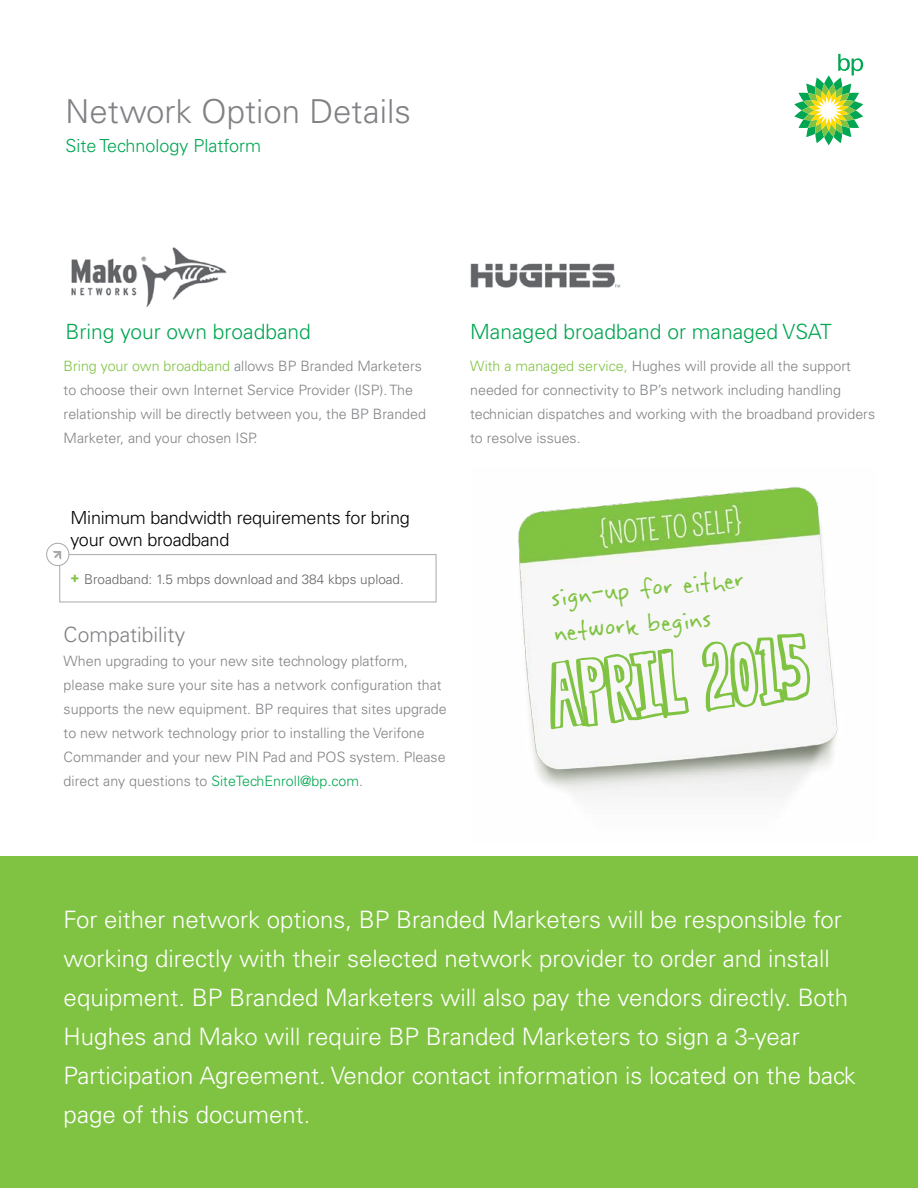
<style>
.page{position:relative;width:918px;height:1188px;background:#fff}
.page>*{position:absolute;margin:0;border:0;box-sizing:border-box;transform-origin:0 0}
.t1{font:34.5px/35.2px "Rabiohead";color:#80c342}
.t2{font:300 33px "Univers LT Std";color:#808285}
.t3{font:300 24px/39px "Univers LT Std";color:#fff}
.t4{font:300 21px "Univers LT Std";color:#00a651}
.t5{font:300 21px "Univers LT Std";color:#808285}
.t6{font:300 18px/21px "Univers LT Std";letter-spacing:-.015em;color:#000}
.t7{font:300 18px "Univers LT Std";color:#00a651}
.t8{font:300 14.25px/24px "Univers LT Std";color:#808285}
.t9{font:300 13.5px "Univers LT Std";color:#636466}
.s1{color:#80c342}
.s2{font-weight:900;color:#80c342}
.s3{color:#00a651}
</style>
<div class="page">
<img style="left:71px;top:247px;width:156px;height:60px">
<img style="left:470px;top:263px;width:151px;height:25px">
<div style="left:60px;top:554px;width:376px;height:48px;border:1px solid #a7a9ac"></div>
<div style="left:47px;top:543px;width:22px;height:23px;background:#fff;border-radius:50%"></div>
<div style="left:46px;top:543px;width:23px;height:23px;border:1px solid #a7a9ac;border-radius:50%"></div>
<svg style="left:53px;top:551px;width:8px;height:9px"></svg>
<img style="left:518px;top:486px;width:320px;height:311px">
<svg style="left:702px;top:633px;width:108px;height:79px"></svg>
<svg style="left:550px;top:649px;width:139px;height:80px"></svg>
<svg style="left:794px;top:54px;width:69px;height:91px"></svg>
<div style="left:0;top:857px;width:918px;height:331px;background:#80c342"></div>
<h2 class="t2" style="left:66px;top:91px;width:347px">Network Option Details</h2>
<p class="t7" style="left:66px;top:135px;width:197px">Site Technology Platform</p>
<h3 class="t4" style="left:470px;top:319px;width:363px">Managed broadband or managed VSAT</h3>
<h3 class="t4" style="left:66px;top:319px;width:247px">Bring your own broadband</h3>
<p class="t8" style="left:64px;top:354px;width:364px"><span class="s1">Bring your own broadband</span> allows BP Branded Marketers to choose their own Internet Service Provider (ISP). The relationship will be directly between you, the BP Branded Marketer, and your chosen ISP.</p>
<p class="t8" style="left:470px;top:354px;width:407px"><span class="s1">With a managed service,</span> Hughes will provide all the support needed for connectivity to BP’s network including handling technician dispatches and working with the broadband providers to resolve issues.</p>
<p class="t6" style="left:71px;top:508px;width:341px">Minimum bandwidth requirements for bring your own broadband</p>
<p class="t9" style="left:71px;top:571px;width:335px"><span class="s2">+</span> Broadband: 1.5 mbps download and 384 kbps upload.</p>
<h3 class="t5" style="left:64px;top:622px;width:123px">Compatibility</h3>
<p class="t8" style="left:64px;top:649px;width:385px">When upgrading to your new site technology platform, please make sure your site has a network configuration that supports the new equipment. BP requires that sites upgrade to new network technology prior to installing the Verifone Commander and your new PIN Pad and POS system. Please direct any questions to <span class="s3">SiteTechEnroll@bp.com</span>.</p>
<h1 class="t1" style="left:548px;top:579px;width:196px;rotate:-6deg">sign-up for either network begins</h1>
<p class="t3" style="left:64px;top:900px;width:794px">For either network options, BP Branded Marketers will be responsible for working directly with their selected network provider to order and install equipment. BP Branded Marketers will also pay the vendors directly. Both Hughes and Mako will require BP Branded Marketers to sign a 3-year Participation Agreement. Vendor contact information is located on the back page of this document.</p>
</div>
